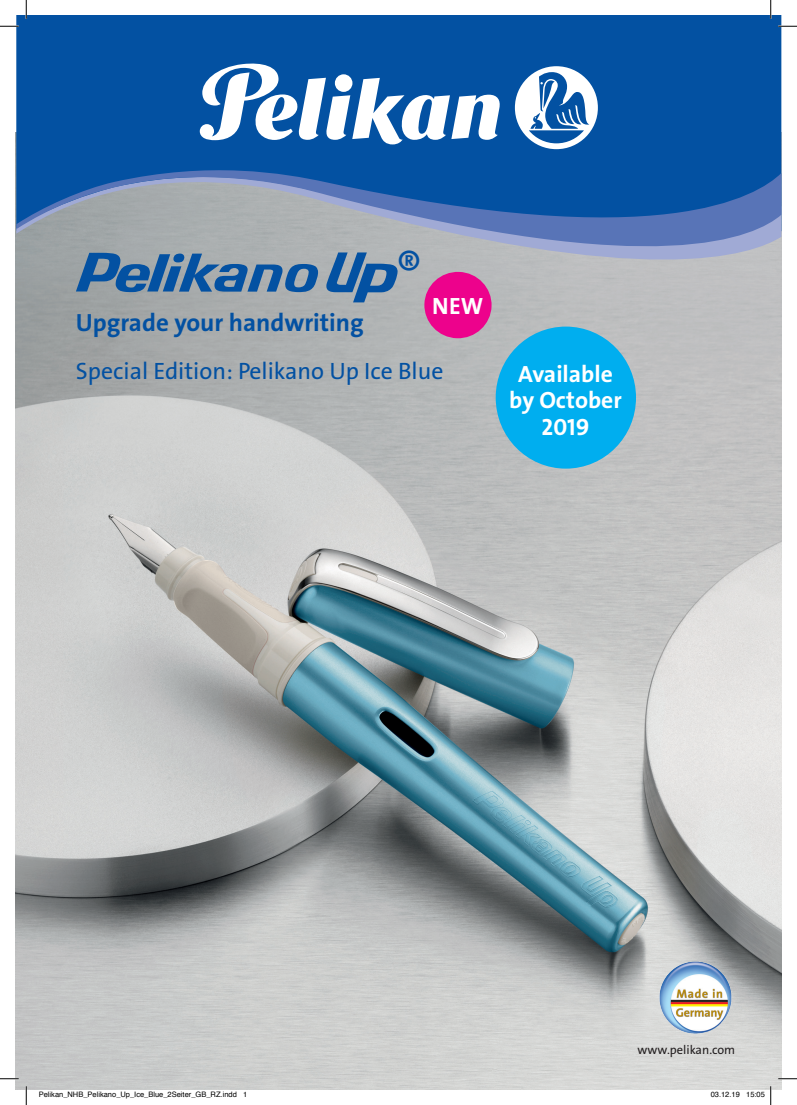
<style>
.page{position:relative;width:797px;height:1105px;background:#fff}
.page>*{position:absolute;margin:0;border:0;box-sizing:border-box;transform-origin:0 0}
.t1{font:46.25px "Pelikan The Sans";color:#0351a2}
.t2{font:700 25px "Pelikan The Sans";color:#0351a2}
.t3{font:23.75px "Pelikan The Sans";color:#0351a2}
.t4{font:700 23.62px/26.8px "Pelikan The Sans";color:#fff;text-align:center}
.t5{font:12.5px "Pelikan The Sans";color:#231f20}
.t6{font:7.5px "Helvetica";color:#000}
</style>
<div class="page">
<img style="left:16px;top:290px;width:765px;height:799px">
<div style="left:16px;top:16px;width:765px;height:126px;background:#0351a2"></div>
<svg style="left:16px;top:282px;width:765px;height:8px;fill:#bdbebf"></svg>
<svg style="left:16px;top:142px;width:765px;height:140px"></svg>
<svg style="left:200px;top:62px;width:301px;height:82px"></svg>
<svg style="left:515px;top:66px;width:83px;height:83px"></svg>
<img style="left:657px;top:959px;width:76px;height:75px">
<svg style="left:76px;top:253px;width:242px;height:39px"></svg>
<svg style="left:326px;top:252px;width:71px;height:50px"></svg>
<div style="left:495px;top:327px;width:141px;height:142px;background:#00aeef;border-radius:50%"></div>
<svg style="left:424px;top:271px;width:68px;height:68px"></svg>
<svg style="left:0;top:25px;width:19px;height:2px"></svg>
<svg style="left:778px;top:25px;width:19px;height:2px"></svg>
<svg style="left:0;top:1078px;width:19px;height:1px"></svg>
<svg style="left:778px;top:1078px;width:19px;height:1px"></svg>
<svg style="left:25px;top:0;width:2px;height:19px"></svg>
<svg style="left:25px;top:1086px;width:2px;height:19px"></svg>
<svg style="left:770px;top:0;width:1px;height:19px"></svg>
<svg style="left:746px;top:1086px;width:25px;height:19px"></svg>
<h1 class="t1" style="left:396px;top:245px;width:28px">®</h1>
<h3 class="t4" style="left:432px;top:293px;width:52px">NEW</h3>
<h2 class="t2" style="left:76px;top:309px;width:289px">Upgrade your handwriting</h2>
<h3 class="t3" style="left:76px;top:359px;width:369px">Special Edition: Pelikano Up Ice Blue</h3>
<h3 class="t4" style="left:509px;top:361px;width:114px">Available by October<br>2019</h3>
<h3 class="t5" style="left:637px;top:1043px;width:99px">www.pelikan.com</h3>
<p class="t6" style="left:39px;top:1089px;width:210px">Pelikan_NHB_Pelikano_Up_Ice_Blue_2Seiter_GB_RZ.indd 1</p>
<p class="t6" style="left:710px;top:1089px;width:56px">03.12.19 15:05</p>
</div>
